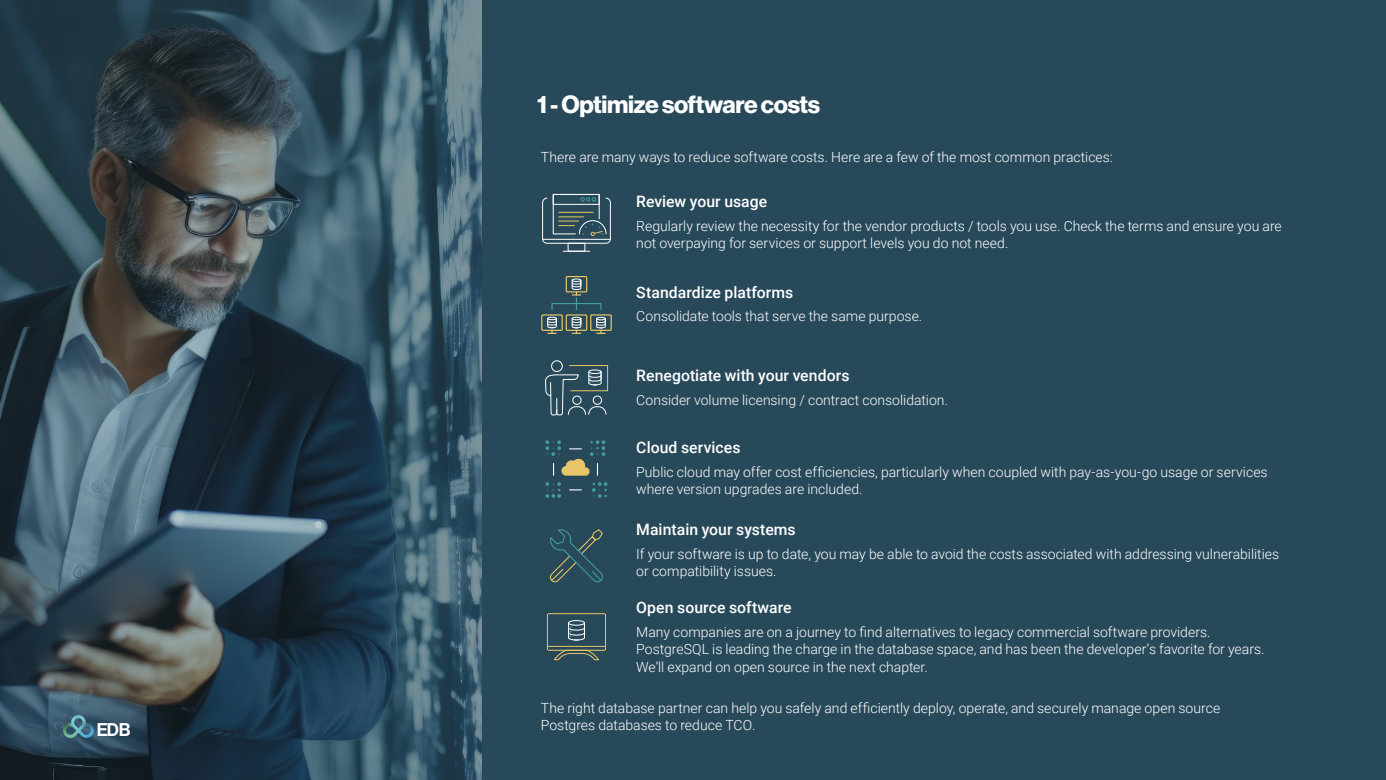
<style>
.page{position:relative;width:1386px;height:780px;background:#fff}
.page>*{position:absolute;margin:0;border:0;box-sizing:border-box;transform-origin:0 0}
.t1{font:24.5px "N Haas Grotesk DS Pro 75 Bd";letter-spacing:-.015em;color:#fff}
.t2{font:18.03px "N Haas Grotesk DS Pro 65 Md";color:#fff}
.t3{font:500 15.75px "Roboto";letter-spacing:.005em;color:#fff}
.t4{font:300 14px/17.5px "Roboto";color:#fff}
</style>
<div class="page">
<div style="left:481px;top:0;width:905px;height:780px;background:#28495a"></div>
<img style="left:0;top:0;width:481px;height:780px">
<img style="left:63px;top:715px;width:31px;height:22px">
<div style="left:547px;top:613px;width:59px;height:37px;border:1px solid #e7c568;border-radius:2px"></div>
<hr style="left:547px;top:646px;width:58px;height:1px;background:#e7c568">
<svg style="left:553px;top:649px;width:47px;height:11px"></svg>
<div style="left:568px;top:620px;width:17px;height:5px;border:1px solid #fff;border-radius:50%"></div>
<svg style="left:568px;top:622px;width:17px;height:19px"></svg>
<svg style="left:592px;top:482px;width:15px;height:16px"></svg>
<svg style="left:545px;top:482px;width:16px;height:16px"></svg>
<svg style="left:545px;top:440px;width:60px;height:35px"></svg>
<svg style="left:563px;top:251px;width:27px;height:1px"></svg>
<hr style="left:543px;top:239px;width:67px;height:1px;background:#fff">
<div style="left:542px;top:198px;width:69px;height:46px;border:1px solid #fff;border-radius:4px"></div>
<svg style="left:552px;top:194px;width:55px;height:42px"></svg>
<div style="left:541px;top:314px;width:22px;height:17px;border:1px solid #e7c568"></div>
<div style="left:590px;top:314px;width:22px;height:17px;border:1px solid #e7c568"></div>
<div style="left:566px;top:314px;width:21px;height:17px;border:1px solid #e7c568"></div>
<div style="left:566px;top:276px;width:21px;height:16px;border:1px solid #e7c568"></div>
<div style="left:551px;top:303px;width:51px;height:7px;border:1px solid #429d9e"></div>
<svg style="left:571px;top:278px;width:11px;height:31px"></svg>
<svg style="left:596px;top:317px;width:10px;height:17px"></svg>
<svg style="left:571px;top:317px;width:11px;height:17px"></svg>
<svg style="left:547px;top:317px;width:10px;height:17px"></svg>
<svg style="left:545px;top:360px;width:63px;height:56px"></svg>
<svg style="left:550px;top:529px;width:53px;height:53px"></svg>
<p class="t2" style="left:96px;top:719px;width:36px">EDB</p>
<h1 class="t1" style="left:537px;top:90px;width:285px">1 - Optimize software costs</h1>
<p class="t4" style="left:541px;top:148px;width:573px">There are many ways to reduce software costs. Here are a few of the most common practices:</p>
<p class="t3" style="left:636px;top:190px;width:132px">Review your usage</p>
<p class="t4" style="left:636px;top:217px;width:647px">Regularly review the necessity for the vendor products / tools you use. Check the terms and ensure you are not overpaying for services or support levels you do not need.</p>
<p class="t3" style="left:636px;top:281px;width:159px">Standardize platforms</p>
<p class="t4" style="left:636px;top:307px;width:288px">Consolidate tools that serve the same purpose.</p>
<p class="t3" style="left:636px;top:364px;width:215px">Renegotiate with your vendors</p>
<p class="t4" style="left:636px;top:390px;width:313px">Consider volume licensing / contract consolidation.</p>
<p class="t3" style="left:636px;top:436px;width:106px">Cloud services</p>
<p class="t4" style="left:636px;top:462px;width:633px">Public cloud may offer cost efficiencies, particularly when coupled with pay-as-you-go usage or services where version upgrades are included.</p>
<p class="t3" style="left:636px;top:518px;width:161px">Maintain your systems</p>
<p class="t4" style="left:636px;top:544px;width:644px">If your software is up to date, you may be able to avoid the costs associated with addressing vulnerabilities or compatibility issues.</p>
<p class="t3" style="left:636px;top:596px;width:157px">Open source software</p>
<p class="t4" style="left:636px;top:622px;width:630px">Many companies are on a journey to find alternatives to legacy commercial software providers.<br>PostgreSQL is leading the charge in the database space, and has been the developer’s favorite for years.<br>We’ll expand on open source in the next chapter.</p>
<p class="t4" style="left:541px;top:698px;width:681px">The right database partner can help you safely and efficiently deploy, operate, and securely manage open source<br>Postgres databases to reduce TCO.</p>
</div>
